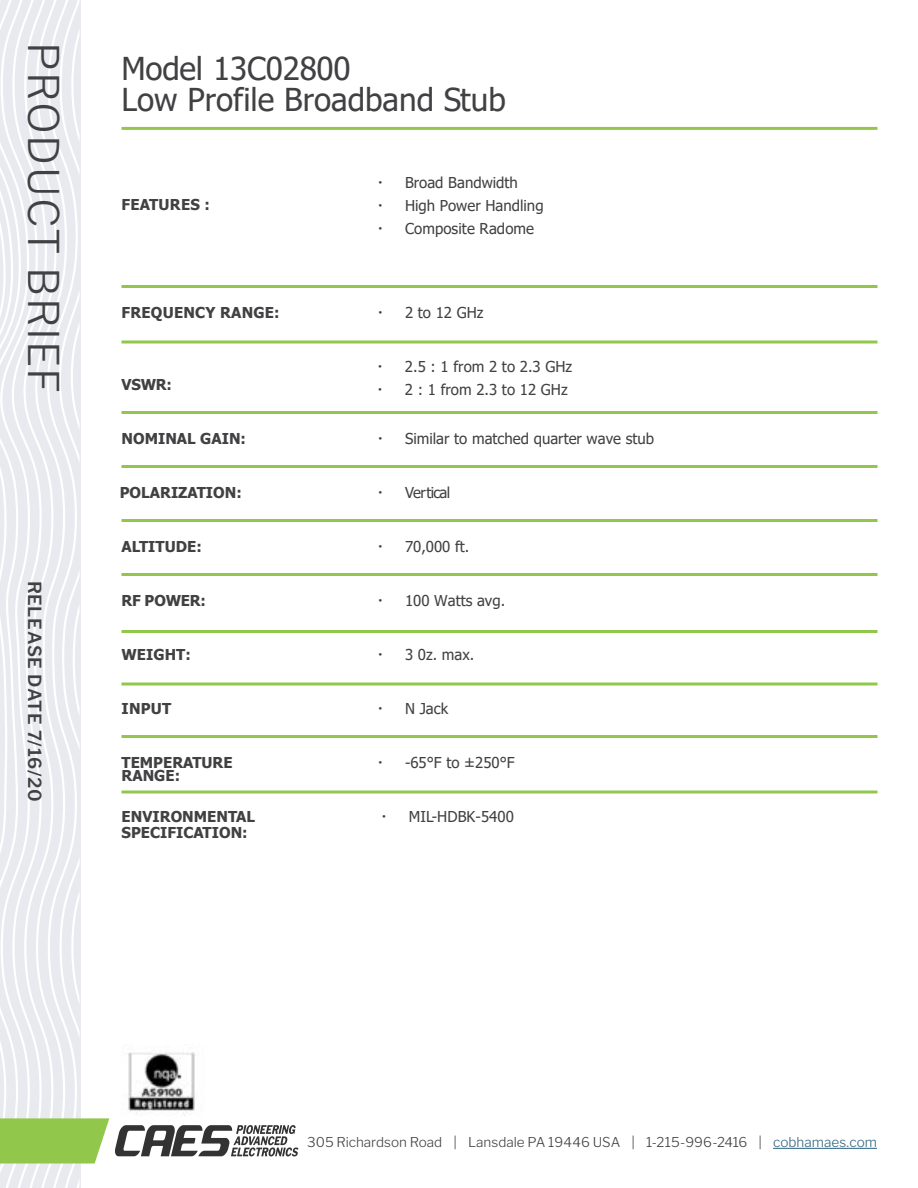
<style>
.page{position:relative;width:918px;height:1188px;background:#fff}
.page>*{position:absolute;margin:0;border:0;box-sizing:border-box;transform-origin:0 0}
.t1{font:300 42px "Libre Franklin";letter-spacing:.03em;color:#414042}
.t2{font:31.5px/30.8px "Tahoma";color:#414042}
.t3{font:600 18px "Libre Franklin";letter-spacing:.035em;color:#414042}
.t4{font:15px "Tahoma";color:#414042}
.t5{font:700 15px/13.5px "Tahoma";color:#414042}
.t6{font:700 15px "Tahoma";letter-spacing:.02em;color:#414042}
.t7{font:15px "Tahoma";letter-spacing:-.045em;color:#414042}
.t8{font:300 13.5px "Libre Franklin";color:#414042}
.s1{font-family:"Libre Franklin";font-weight:300}
.s2{color:#2d637f}
</style>
<div class="page">
<svg style="left:0;top:0;width:109px;height:1188px"></svg>
<hr style="left:773px;top:1148px;width:104px;height:1px;background:#2d637f">
<hr style="left:122px;top:127px;width:756px;height:3px;background:#91c84c">
<hr style="left:122px;top:285px;width:756px;height:3px;background:#91c84c">
<svg style="left:122px;top:340px;width:756px;height:4px;background:#acd578"></svg>
<hr style="left:122px;top:465px;width:756px;height:3px;background:#91c84c">
<hr style="left:122px;top:411px;width:756px;height:3px;background:#91c84c">
<hr style="left:122px;top:519px;width:756px;height:3px;background:#91c84c">
<hr style="left:122px;top:573px;width:756px;height:3px;background:#91c84c">
<hr style="left:122px;top:630px;width:756px;height:3px;background:#91c84c">
<svg style="left:122px;top:682px;width:756px;height:4px;background:#acd578"></svg>
<img style="left:128px;top:1052px;width:67px;height:64px">
<hr style="left:122px;top:735px;width:756px;height:3px;background:#91c84c">
<svg style="left:122px;top:790px;width:756px;height:4px;background:#acd578"></svg>
<img style="left:115px;top:1125px;width:184px;height:32px">
<h1 class="t1" style="left:69px;top:42px;width:352px;rotate:90deg">PRODUCT BRIEF</h1>
<h2 class="t2" style="left:122px;top:55px;width:386px">Model 13C02800<br>Low Profile Broadband Stub</h2>
<p class="t4" style="left:378px;top:172px;width:142px"><span class="s1">•</span> Broad Bandwidth</p>
<p class="t4" style="left:378px;top:195px;width:167px"><span class="s1">•</span> High Power Handling</p>
<p class="t4" style="left:378px;top:219px;width:158px"><span class="s1">•</span> Composite Radome</p>
<p class="t6" style="left:122px;top:194px;width:90px">FEATURES :</p>
<p class="t5" style="left:122px;top:306px;width:160px">FREQUENCY RANGE:</p>
<p class="t4" style="left:378px;top:302px;width:107px"><span class="s1">•</span> 2 to 12 GHz</p>
<p class="t4" style="left:378px;top:356px;width:196px"><span class="s1">•</span> 2.5 : 1 from 2 to 2.3 GHz</p>
<p class="t4" style="left:378px;top:379px;width:191px"><span class="s1">•</span> 2 : 1 from 2.3 to 12 GHz</p>
<p class="t5" style="left:122px;top:432px;width:126px">NOMINAL GAIN:</p>
<p class="t4" style="left:378px;top:428px;width:278px"><span class="s1">•</span> Similar to matched quarter wave stub</p>
<p class="t5" style="left:120px;top:486px;width:124px">POLARIZATION:</p>
<p class="t7" style="left:378px;top:483px;width:74px"><span class="s1">•</span> Vertical</p>
<p class="t5" style="left:122px;top:378px;width:52px">VSWR:</p>
<p class="t3" style="left:45px;top:580px;width:222px;rotate:90deg">RELEASE DATE 7/16/20</p>
<p class="t5" style="left:122px;top:540px;width:82px">ALTITUDE:</p>
<p class="t4" style="left:378px;top:536px;width:93px"><span class="s1">•</span> 70,000 ft.</p>
<p class="t5" style="left:122px;top:594px;width:86px">RF POWER:</p>
<p class="t5" style="left:122px;top:648px;width:71px">WEIGHT:</p>
<p class="t4" style="left:378px;top:591px;width:129px"><span class="s1">•</span> 100 Watts avg.</p>
<p class="t4" style="left:378px;top:644px;width:98px"><span class="s1">•</span> 3 0z. max.</p>
<p class="t5" style="left:122px;top:702px;width:51px">INPUT</p>
<p class="t4" style="left:378px;top:698px;width:72px"><span class="s1">•</span> N Jack</p>
<p class="t5" style="left:122px;top:756px;width:113px">TEMPERATURE<br>RANGE:</p>
<p class="t5" style="left:122px;top:809px;width:135px;line-height:15.8px">ENVIRONMENTAL<br>SPECIFICATION:</p>
<p class="t4" style="left:378px;top:752px;width:138px"><span class="s1">•</span> -65°F to ±250°F</p>
<p class="t4" style="left:382px;top:806px;width:134px"><span class="s1">•</span> MIL-HDBK-5400</p>
<p class="t8" style="left:307px;top:1134px;width:571px">305 Richardson Road | Lansdale PA 19446 USA | 1-215-996-2416 | <span class="s2">cobhamaes.com</span></p>
</div>
